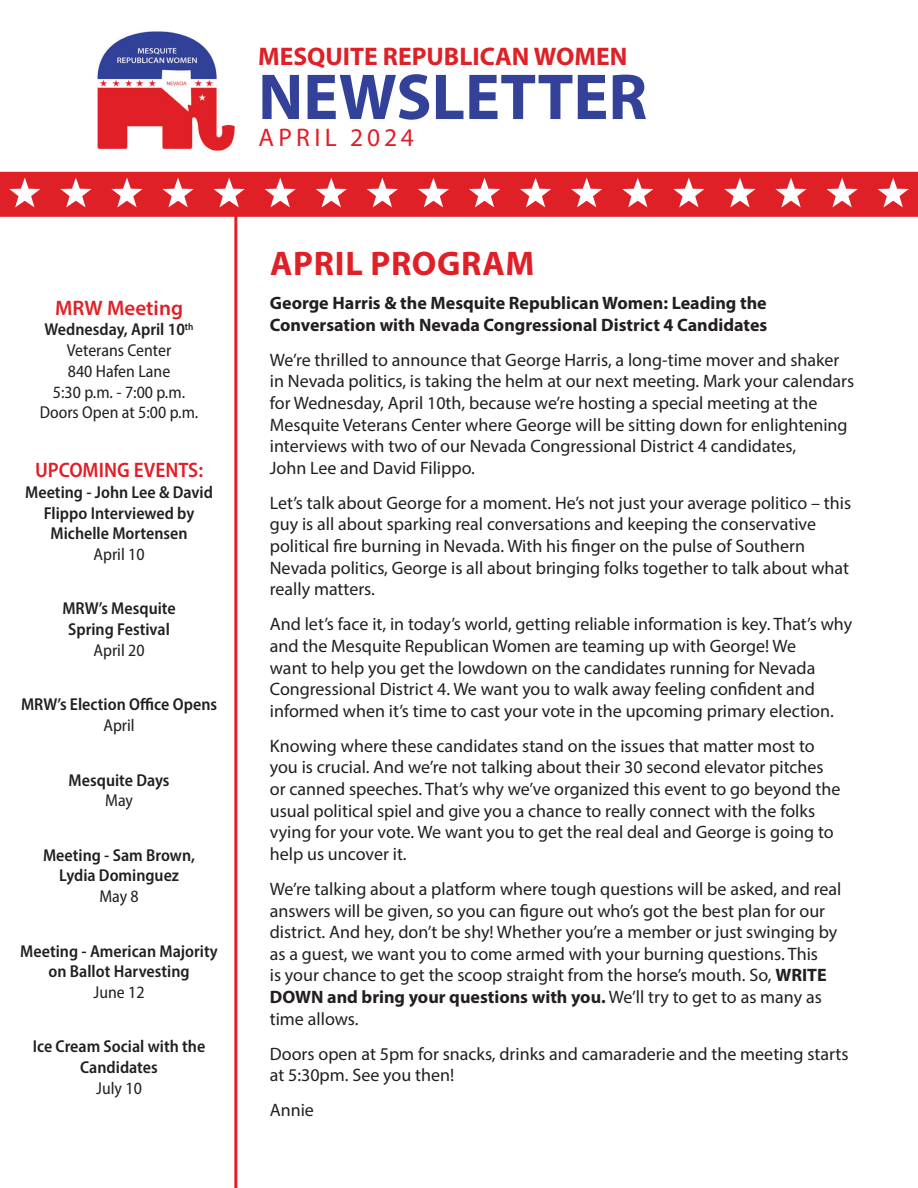
<style>
.page{position:relative;width:918px;height:1188px;background:#fff}
.page>*{position:absolute;margin:0;border:0;box-sizing:border-box;transform-origin:0 0}
.t1{font:700 65.4px "Myriad Pro";color:#334198}
.t2{font:700 34.2px "Myriad Pro";letter-spacing:.02em;color:#df2027}
.t3{font:700 25.5px "Myriad Pro";color:#df2027}
.t4{font:25.5px "Myriad Pro";letter-spacing:.17em;color:#df2027}
.t5{font:600 semi-condensed 21px "Myriad Pro";color:#df2027}
.t6{font:600 21px "Myriad Pro";color:#df2027}
.t7{font:18px/21.6px "Myriad Pro";color:#231f20}
.t8{font:700 18px/21.6px "Myriad Pro";color:#231f20}
.t9{font:600 semi-condensed 17.25px/20.7px "Myriad Pro";color:#231f20;text-align:center}
.t10{font:semi-condensed 17.25px/20.7px "Myriad Pro";color:#231f20;text-align:center}
.s1{font-weight:600}
.s2{font-weight:700}
</style>
<div class="page">
<img style="left:97px;top:31px;width:137px;height:120px">
<hr style="left:234px;top:193px;width:3px;height:995px;background:#df2027">
<div style="left:0;top:172px;width:918px;height:45px;background:#df2027"></div>
<svg style="left:9px;top:178px;width:31px;height:29px"></svg>
<svg style="left:214px;top:178px;width:31px;height:29px"></svg>
<svg style="left:111px;top:178px;width:32px;height:29px"></svg>
<svg style="left:316px;top:178px;width:31px;height:29px"></svg>
<svg style="left:60px;top:178px;width:32px;height:29px"></svg>
<svg style="left:265px;top:178px;width:31px;height:29px"></svg>
<svg style="left:162px;top:178px;width:32px;height:29px"></svg>
<svg style="left:367px;top:178px;width:31px;height:29px"></svg>
<svg style="left:418px;top:178px;width:31px;height:29px"></svg>
<svg style="left:469px;top:178px;width:31px;height:29px"></svg>
<svg style="left:673px;top:178px;width:31px;height:29px"></svg>
<svg style="left:571px;top:178px;width:31px;height:29px"></svg>
<svg style="left:775px;top:178px;width:32px;height:29px"></svg>
<svg style="left:520px;top:178px;width:31px;height:29px"></svg>
<svg style="left:724px;top:178px;width:32px;height:29px"></svg>
<svg style="left:622px;top:178px;width:31px;height:29px"></svg>
<svg style="left:826px;top:178px;width:32px;height:29px"></svg>
<svg style="left:878px;top:178px;width:31px;height:29px"></svg>
<h3 class="t3" style="left:258px;top:40px;width:371px">MESQUITE REPUBLICAN WOMEN</h3>
<h1 class="t1" style="left:258px;top:54px;width:391px">NEWSLETTER</h1>
<h3 class="t4" style="left:258px;top:122px;width:157px">APRIL 2024</h3>
<p class="t6" style="left:55px;top:294px;width:129px">MRW Meeting</p>
<p class="t10" style="left:40px;top:319px;width:160px"><span class="s1">Wednesday, April 10</span><sup>th<br></sup>Veterans Center<br>840 Hafen Lane<br>5:30 p.m. - 7:00 p.m.<br>Doors Open at 5:00 p.m.</p>
<p class="t5" style="left:35px;top:457px;width:170px">UPCOMING EVENTS:</p>
<p class="t9" style="left:25px;top:481px;width:189px">Meeting - John Lee &amp; David<br>Flippo Interviewed by<br>Michelle Mortensen</p>
<p class="t10" style="left:94px;top:544px;width:53px">April 10</p>
<p class="t9" style="left:62px;top:598px;width:115px">MRW’s Mesquite<br>Spring Festival</p>
<p class="t10" style="left:94px;top:640px;width:53px">April 20</p>
<p class="t9" style="left:21px;top:694px;width:198px">MRW’s Election Office Opens</p>
<p class="t10" style="left:103px;top:715px;width:33px">April</p>
<p class="t9" style="left:69px;top:769px;width:102px">Mesquite Days</p>
<p class="t10" style="left:105px;top:790px;width:29px">May</p>
<p class="t9" style="left:43px;top:844px;width:154px">Meeting - Sam Brown,<br>Lydia Dominguez</p>
<p class="t10" style="left:99px;top:886px;width:41px">May 8</p>
<p class="t9" style="left:20px;top:940px;width:199px">Meeting - American Majority on Ballot Harvesting</p>
<p class="t10" style="left:94px;top:982px;width:53px">June 12</p>
<p class="t9" style="left:33px;top:1036px;width:174px">Ice Cream Social with the<br>Candidates</p>
<p class="t10" style="left:96px;top:1077px;width:47px">July 10</p>
<h2 class="t2" style="left:270px;top:241px;width:266px">APRIL PROGRAM</h2>
<p class="t8" style="left:270px;top:292px;width:499px">George Harris &amp; the Mesquite Republican Women: Leading the<br>Conversation with Nevada Congressional District 4 Candidates</p>
<p class="t7" style="left:270px;top:349px;width:586px">We’re thrilled to announce that George Harris, a long-time mover and shaker in Nevada politics, is taking the helm at our next meeting. Mark your calendars for Wednesday, April 10th, because we’re hosting a special meeting at the Mesquite Veterans Center where George will be sitting down for enlightening interviews with two of our Nevada Congressional District 4 candidates,<br>John Lee and David Filippo.</p>
<p class="t7" style="left:270px;top:492px;width:583px">Let’s talk about George for a moment. He’s not just your average politico – this guy is all about sparking real conversations and keeping the conservative political fire burning in Nevada. With his finger on the pulse of Southern Nevada politics, George is all about bringing folks together to talk about what really matters.</p>
<p class="t7" style="left:270px;top:613px;width:584px">And let’s face it, in today’s world, getting reliable information is key. That’s why and the Mesquite Republican Women are teaming up with George! We<br>want to help you get the lowdown on the candidates running for Nevada Congressional District 4. We want you to walk away feeling confident and informed when it’s time to cast your vote in the upcoming primary election.</p>
<p class="t7" style="left:270px;top:735px;width:572px">Knowing where these candidates stand on the issues that matter most to you is crucial. And we’re not talking about their 30 second elevator pitches or canned speeches. That’s why we’ve organized this event to go beyond the usual political spiel and give you a chance to really connect with the folks vying for your vote. We want you to get the real deal and George is going to help us uncover it.</p>
<p class="t7" style="left:270px;top:878px;width:573px">We’re talking about a platform where tough questions will be asked, and real answers will be given, so you can figure out who’s got the best plan for our district. And hey, don’t be shy! Whether you’re a member or just swinging by as a guest, we want you to come armed with your burning questions. This<br>is your chance to get the scoop straight from the horse’s mouth. So, <span class="s2">WRITE DOWN and bring your questions with you.</span> We’ll try to get to as many as time allows.</p>
<p class="t7" style="left:270px;top:1042px;width:580px">Doors open at 5pm for snacks, drinks and camaraderie and the meeting starts at 5:30pm. See you then!</p>
<p class="t7" style="left:270px;top:1099px;width:46px">Annie</p>
</div>
